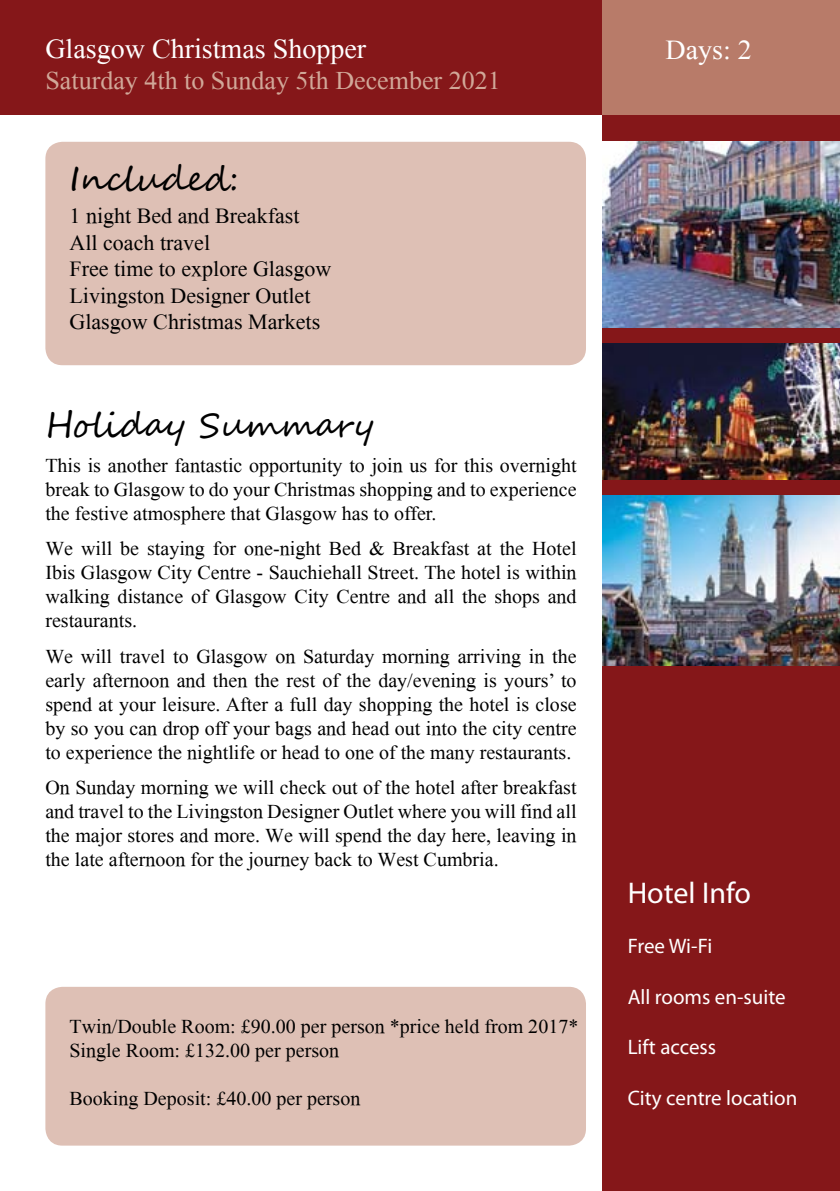
<style>
.page{position:relative;width:840px;height:1191px;background:#fff}
.page>*{position:absolute;margin:0;border:0;box-sizing:border-box;transform-origin:0 0}
.t1{font:34px "Segoe Script";color:#000}
.t2{font:30px "Myriad Pro";color:#fff}
.t3{font:28px "Mongolian Baiti";color:#fff}
.t4{font:26px "Mongolian Baiti";color:#d1a899}
.t5{font:22px/26.4px "Mongolian Baiti";color:#000}
.t6{font:21px "Myriad Pro";color:#fff}
.t7{font:20px/24px "Mongolian Baiti";color:#000;text-align:justify}
</style>
<div class="page">
<div style="left:0;top:0;width:839px;height:115px;background:#851719"></div>
<div style="left:602px;top:0;width:237px;height:1191px;background:#851719"></div>
<div style="left:602px;top:0;width:237px;height:115px;background:#b87b69"></div>
<div style="left:45px;top:986px;width:540px;height:159px;background:#dec0b5;border-radius:17px"></div>
<div style="left:45px;top:142px;width:540px;height:223px;background:#dec0b5;border-radius:17px"></div>
<img style="left:602px;top:142px;width:237px;height:185px">
<img style="left:602px;top:343px;width:237px;height:136px">
<img style="left:602px;top:495px;width:237px;height:170px">
<h3 class="t3" style="left:45px;top:33px;width:322px">Glasgow Christmas Shopper</h3>
<h3 class="t4" style="left:45px;top:66px;width:456px">Saturday 4th to Sunday 5th December 2021</h3>
<h1 class="t1" style="left:69px;top:152px;width:171px">Included:</h1>
<p class="t5" style="left:69px;top:203px;width:263px">1 night Bed and Breakfast<br>All coach travel<br>Free time to explore Glasgow<br>Livingston Designer Outlet<br>Glasgow Christmas Markets</p>
<h1 class="t1" style="left:45px;top:397px;width:330px">Holiday Summary</h1>
<p class="t7" style="left:45px;top:453px;width:532px">This is another fantastic opportunity to join us for this overnight break to Glasgow to do your Christmas shopping and to experience the festive atmosphere that Glasgow has to offer.</p>
<p class="t7" style="left:45px;top:537px;width:532px">We will be staying for one-night Bed &amp; Breakfast at the Hotel Ibis Glasgow City Centre - Sauchiehall Street. The hotel is within walking distance of Glasgow City Centre and all the shops and restaurants.</p>
<p class="t7" style="left:45px;top:644px;width:532px">We will travel to Glasgow on Saturday morning arriving in the early afternoon and then the rest of the day/evening is yours’ to spend at your leisure. After a full day shopping the hotel is close by so you can drop off your bags and head out into the city centre to experience the nightlife or head to one of the many restaurants.</p>
<p class="t7" style="left:45px;top:775px;width:532px">On Sunday morning we will check out of the hotel after breakfast and travel to the Livingston Designer Outlet where you will find all the major stores and more. We will spend the day here, leaving in the late afternoon for the journey back to West Cumbria.</p>
<p class="t7" style="left:69px;top:1014px;width:510px">Twin/Double Room: £90.00 per person *price held from 2017*<br>Single Room: £132.00 per person</p>
<p class="t7" style="left:69px;top:1086px;width:292px">Booking Deposit: £40.00 per person</p>
<h3 class="t3" style="left:665px;top:35px;width:88px">Days: 2</h3>
<h2 class="t2" style="left:627px;top:874px;width:125px">Hotel Info</h2>
<p class="t6" style="left:627px;top:933px;width:86px">Free Wi-Fi</p>
<p class="t6" style="left:627px;top:983px;width:159px">All rooms en-suite</p>
<p class="t6" style="left:627px;top:1034px;width:90px">Lift access</p>
<p class="t6" style="left:627px;top:1084px;width:171px">City centre location</p>
</div>
